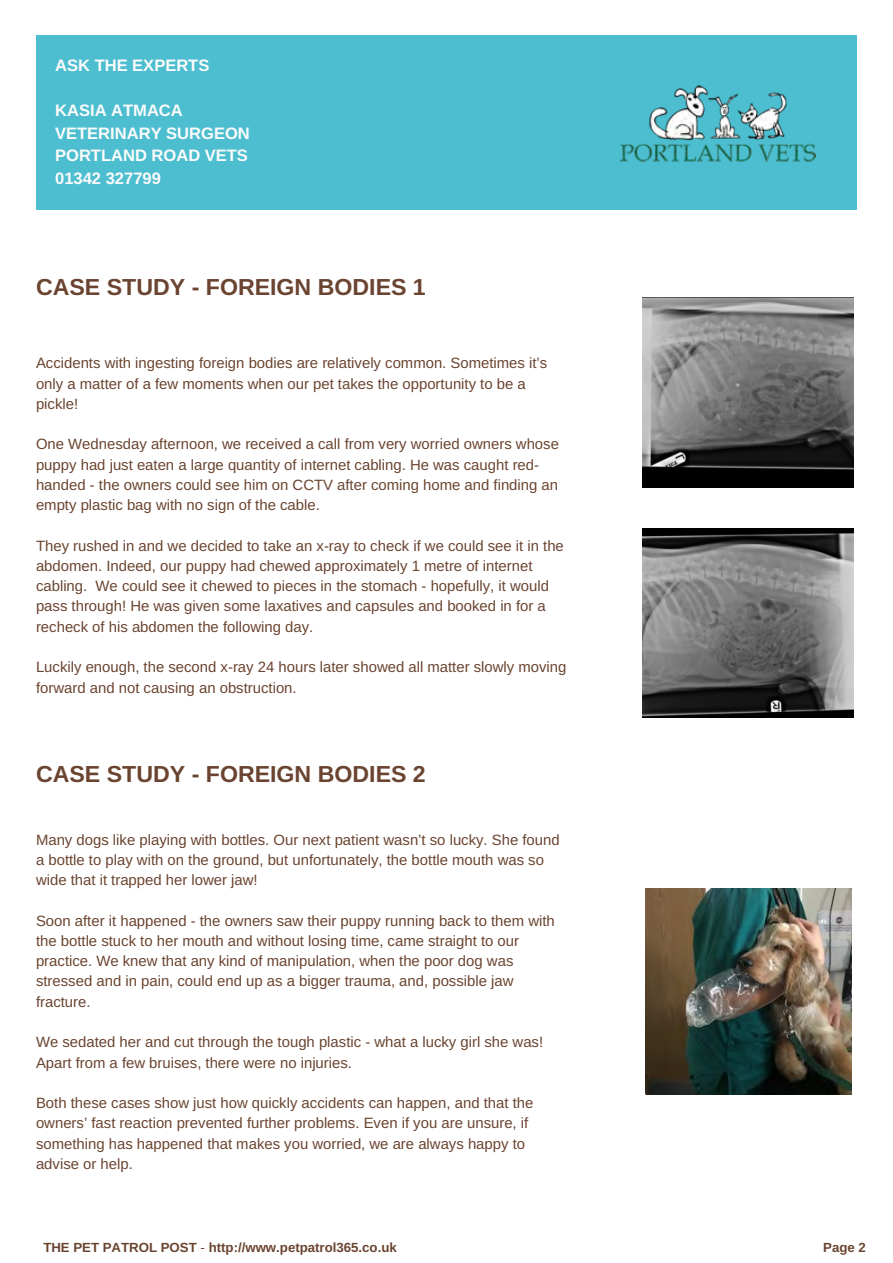
<style>
.page{position:relative;width:893px;height:1263px;background:#fff}
.page>*{position:absolute;margin:0;border:0;box-sizing:border-box;transform-origin:0 0}
.t1{font:700 23.25px "Arimo";color:#6a4430}
.t2{font:700 16.5px/22.5px "Arimo";color:#fcfcfc}
.t3{font:14.85px/20.2px "Arimo";color:#6a4430}
.t4{font:700 13.2px "Arimo";color:#6a4430}
.s1{font-weight:400}
</style>
<div class="page">
<div style="left:36px;top:35px;width:821px;height:174px;background:#4dbed0"></div>
<img style="left:643px;top:297px;width:210px;height:191px">
<img style="left:643px;top:528px;width:210px;height:189px">
<img style="left:645px;top:888px;width:206px;height:206px">
<img style="left:620px;top:85px;width:195px;height:77px">
<p class="t2" style="left:55px;top:54px;width:156px">ASK THE EXPERTS</p>
<p class="t2" style="left:55px;top:99px;width:196px">KASIA ATMACA<br>VETERINARY SURGEON<br>PORTLAND ROAD VETS<br>01342 327799</p>
<h1 class="t1" style="left:36px;top:274px;width:391px">CASE STUDY - FOREIGN BODIES 1</h1>
<p class="t3" style="left:36px;top:353px;width:513px">Accidents with ingesting foreign bodies are relatively common. Sometimes it’s only a matter of a few moments when our pet takes the opportunity to be a pickle!</p>
<p class="t3" style="left:36px;top:434px;width:524px">One Wednesday afternoon, we received a call from very worried owners whose puppy had just eaten a large quantity of internet cabling. He was caught red&shy;handed - the owners could see him on CCTV after coming home and finding an empty plastic bag with no sign of the cable.</p>
<p class="t3" style="left:36px;top:535px;width:529px">They rushed in and we decided to take an x-ray to check if we could see it in the abdomen. Indeed, our puppy had chewed approximately 1 metre of internet cabling. We could see it chewed to pieces in the stomach - hopefully, it would pass through! He was given some laxatives and capsules and booked in for a recheck of his abdomen the following day.</p>
<p class="t3" style="left:36px;top:657px;width:532px">Luckily enough, the second x-ray 24 hours later showed all matter slowly moving forward and not causing an obstruction.</p>
<h1 class="t1" style="left:36px;top:760px;width:391px">CASE STUDY - FOREIGN BODIES 2</h1>
<p class="t3" style="left:36px;top:829px;width:525px">Many dogs like playing with bottles. Our next patient wasn’t so lucky. She found a bottle to play with on the ground, but unfortunately, the bottle mouth was so wide that it trapped her lower jaw!</p>
<p class="t3" style="left:36px;top:910px;width:520px">Soon after it happened - the owners saw their puppy running back to them with the bottle stuck to her mouth and without losing time, came straight to our practice. We knew that any kind of manipulation, when the poor dog was stressed and in pain, could end up as a bigger trauma, and, possible jaw fracture.</p>
<p class="t3" style="left:36px;top:1032px;width:509px">We sedated her and cut through the tough plastic - what a lucky girl she was!<br>Apart from a few bruises, there were no injuries.</p>
<p class="t3" style="left:36px;top:1093px;width:499px">Both these cases show just how quickly accidents can happen, and that the owners’ fast reaction prevented further problems. Even if you are unsure, if something has happened that makes you worried, we are always happy to advise or help.</p>
<p class="t4" style="left:43px;top:1240px;width:355px">THE PET PATROL POST <span class="s1">-</span> http://www.petpatrol365.co.uk</p>
<p class="t4" style="left:823px;top:1240px;width:44px">Page 2</p>
</div>
